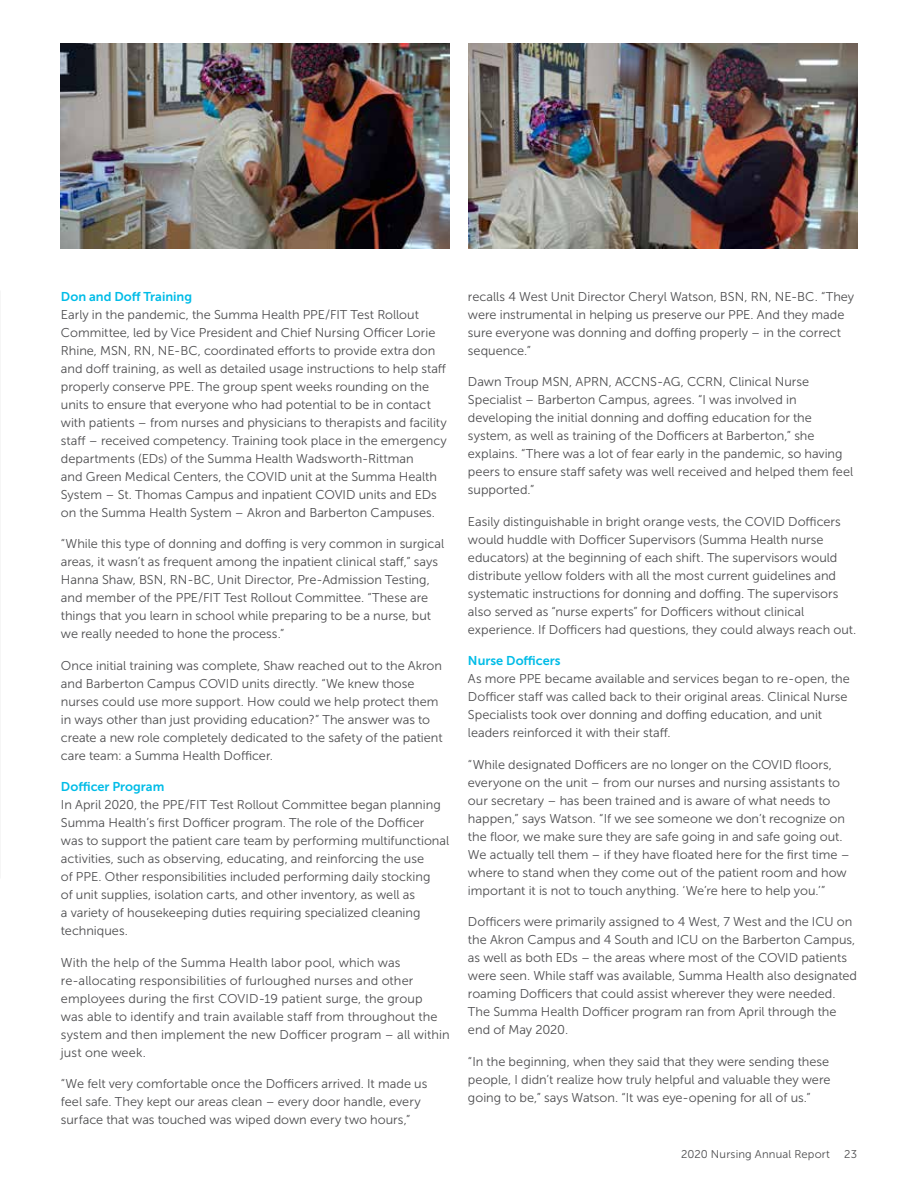
<style>
.page{position:relative;width:918px;height:1188px;background:#fff}
.page>*{position:absolute;margin:0;border:0;box-sizing:border-box;transform-origin:0 0}
.t1{font:12.75px/18px "Museo Sans 300";color:#4d4d4f}
.t2{font:12.75px "Museo Sans 700";color:#00bce7}
.t3{font:11.25px "Museo Sans 300";letter-spacing:.015em;color:#4d4d4f}
</style>
<div class="page">
<img style="left:61px;top:43px;width:389px;height:205px">
<img style="left:468px;top:43px;width:389px;height:205px">
<p class="t2" style="left:61px;top:289px;width:133px">Don and Doff Training</p>
<p class="t1" style="left:61px;top:305px;width:387px">Early in the pandemic, the Summa Health PPE/FIT Test Rollout Committee, led by Vice President and Chief Nursing Officer Lorie Rhine, MSN, RN, NE-BC, coordinated efforts to provide extra don and doff training, as well as detailed usage instructions to help staff properly conserve PPE. The group spent weeks rounding on the units to ensure that everyone who had potential to be in contact with patients – from nurses and physicians to therapists and facility staff – received competency. Training took place in the emergency departments (EDs) of the Summa Health Wadsworth-Rittman<br>and Green Medical Centers, the COVID unit at the Summa Health System – St. Thomas Campus and inpatient COVID units and EDs on the Summa Health System – Akron and Barberton Campuses.</p>
<p class="t1" style="left:61px;top:535px;width:385px">“While this type of donning and doffing is very common in surgical areas, it wasn’t as frequent among the inpatient clinical staff,” says Hanna Shaw, BSN, RN-BC, Unit Director, Pre-Admission Testing, and member of the PPE/FIT Test Rollout Committee. “These are things that you learn in school while preparing to be a nurse, but we really needed to hone the process.”</p>
<p class="t1" style="left:61px;top:656px;width:383px">Once initial training was complete, Shaw reached out to the Akron and Barberton Campus COVID units directly. “We knew those nurses could use more support. How could we help protect them in ways other than just providing education?” The answer was to create a new role completely dedicated to the safety of the patient care team: a Summa Health Dofficer.</p>
<p class="t2" style="left:61px;top:780px;width:105px">Dofficer Program</p>
<p class="t1" style="left:61px;top:796px;width:390px">In April 2020, the PPE/FIT Test Rollout Committee began planning Summa Health’s first Dofficer program. The role of the Dofficer was to support the patient care team by performing multifunctional activities, such as observing, educating, and reinforcing the use<br>of PPE. Other responsibilities included performing daily stocking<br>of unit supplies, isolation carts, and other inventory, as well as<br>a variety of housekeeping duties requiring specialized cleaning techniques.</p>
<p class="t1" style="left:61px;top:953px;width:390px">With the help of the Summa Health labor pool, which was re-allocating responsibilities of furloughed nurses and other employees during the first COVID-19 patient surge, the group<br>was able to identify and train available staff from throughout the system and then implement the new Dofficer program – all within just one week.</p>
<p class="t1" style="left:61px;top:1075px;width:368px">“We felt very comfortable once the Dofficers arrived. It made us feel safe. They kept our areas clean – every door handle, every surface that was touched was wiped down every two hours,”</p>
<p class="t1" style="left:468px;top:287px;width:388px">recalls 4 West Unit Director Cheryl Watson, BSN, RN, NE-BC. “They were instrumental in helping us preserve our PPE. And they made sure everyone was donning and doffing properly – in the correct sequence.”</p>
<p class="t1" style="left:468px;top:373px;width:387px">Dawn Troup MSN, APRN, ACCNS-AG, CCRN, Clinical Nurse Specialist – Barberton Campus, agrees. “I was involved in developing the initial donning and doffing education for the system, as well as training of the Dofficers at Barberton,” she explains. “There was a lot of fear early in the pandemic, so having peers to ensure staff safety was well received and helped them feel supported.”</p>
<p class="t1" style="left:468px;top:512px;width:390px">Easily distinguishable in bright orange vests, the COVID Dofficers would huddle with Dofficer Supervisors (Summa Health nurse educators) at the beginning of each shift. The supervisors would distribute yellow folders with all the most current guidelines and systematic instructions for donning and doffing. The supervisors also served as “nurse experts” for Dofficers without clinical experience. If Dofficers had questions, they could always reach out.</p>
<p class="t2" style="left:468px;top:654px;width:94px">Nurse Dofficers</p>
<p class="t1" style="left:468px;top:670px;width:383px">As more PPE became available and services began to re-open, the Dofficer staff was called back to their original areas. Clinical Nurse Specialists took over donning and doffing education, and unit leaders reinforced it with their staff.</p>
<p class="t1" style="left:468px;top:755px;width:383px">“While designated Dofficers are no longer on the COVID floors, everyone on the unit – from our nurses and nursing assistants to our secretary – has been trained and is aware of what needs to happen,” says Watson. “If we see someone we don’t recognize on the floor, we make sure they are safe going in and safe going out.<br>We actually tell them – if they have floated here for the first time – where to stand when they come out of the patient room and how important it is not to touch anything. ‘We’re here to help you.’”</p>
<p class="t1" style="left:468px;top:913px;width:391px">Dofficers were primarily assigned to 4 West, 7 West and the ICU on the Akron Campus and 4 South and ICU on the Barberton Campus, as well as both EDs – the areas where most of the COVID patients were seen. While staff was available, Summa Health also designated roaming Dofficers that could assist wherever they were needed.<br>The Summa Health Dofficer program ran from April through the end of May 2020.</p>
<p class="t1" style="left:468px;top:1052px;width:364px;text-align:justify">“In the beginning, when they said that they were sending these people, I didn’t realize how truly helpful and valuable they were going to be,” says Watson. “It was eye-opening for all of us.”</p>
<p class="t3" style="left:681px;top:1148px;width:151px">2020 Nursing Annual Report</p>
<p class="t3" style="left:844px;top:1148px;width:14px">23</p>
</div>
